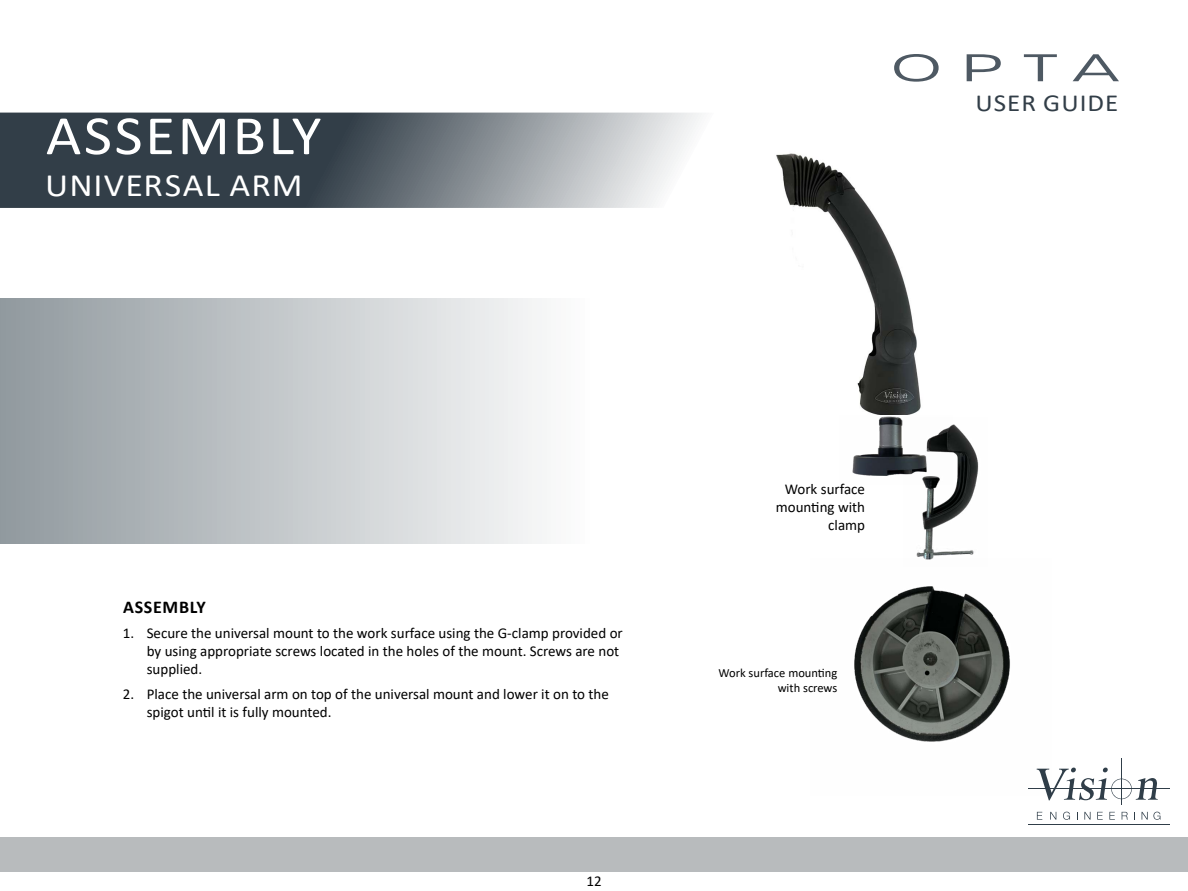
<style>
.page{position:relative;width:1188px;height:891px;background:#fff}
.page>*{position:absolute;margin:0;border:0;box-sizing:border-box;transform-origin:0 0}
.t1{font:55.95px "Calibri";letter-spacing:.04em;color:#fff;scale:1.1 1}
.t2{font:32.7px "Calibri";letter-spacing:.035em;color:#fff;scale:1.1 1}
.t3{font:24.6px "Calibri";letter-spacing:.04em;color:#323e48;scale:1.1 1}
.t4{font:700 18px "Calibri";letter-spacing:.04em;color:#000}
.t5{font:15px/18px "Calibri";color:#000}
.t6{font:12.45px/15px "Calibri";color:#000;text-align:right}
</style>
<div class="page">
<div style="left:0;top:299px;width:675px;height:245px;background:linear-gradient(to right,#929a9f,#fff)"></div>
<svg style="left:894px;top:54px;width:45px;height:28px"></svg>
<svg style="left:967px;top:54px;width:34px;height:27px"></svg>
<svg style="left:1024px;top:54px;width:33px;height:27px"></svg>
<svg style="left:1073px;top:54px;width:46px;height:27px"></svg>
<svg style="left:0;top:113px;width:702px;height:95px;background:#697279"></svg>
<div style="left:0;top:837px;width:1188px;height:34px;background:#b8bbbd"></div>
<svg style="left:1037px;top:812px;width:5px;height:8px"></svg>
<svg style="left:1050px;top:812px;width:6px;height:8px"></svg>
<svg style="left:1063px;top:812px;width:7px;height:8px"></svg>
<svg style="left:1084px;top:812px;width:7px;height:8px"></svg>
<svg style="left:1097px;top:812px;width:6px;height:8px"></svg>
<svg style="left:1109px;top:812px;width:6px;height:8px"></svg>
<svg style="left:1122px;top:812px;width:6px;height:8px"></svg>
<svg style="left:1142px;top:812px;width:18px;height:8px"></svg>
<hr style="left:1028px;top:824px;width:142px;height:1px;background:#303e49">
<hr style="left:1028px;top:789px;width:142px;height:1px;background:#303e49">
<svg style="left:1047px;top:768px;width:111px;height:32px"></svg>
<hr style="left:1121px;top:758px;width:1px;height:47px;background:#303e49">
<img style="left:852px;top:416px;width:51px;height:60px">
<img style="left:903px;top:424px;width:76px;height:135px">
<img style="left:776px;top:153px;width:145px;height:262px">
<img style="left:854px;top:559px;width:197px;height:236px">
<h1 class="t1" style="left:46px;top:97px;width:252px">ASSEMBLY</h1>
<h2 class="t2" style="left:45px;top:162px;width:235px">UNIVERSAL ARM</h2>
<h3 class="t3" style="left:975px;top:85px;width:132px">USER GUIDE</h3>
<p class="t4" style="left:123px;top:594px;width:84px">ASSEMBLY</p>
<p class="t5" style="left:147px;top:623px;width:478px;text-indent:-24px">1. Secure the universal mount to the work surface using the G-clamp provided or by using appropriate screws located in the holes of the mount. Screws are not supplied.</p>
<p class="t5" style="left:147px;top:684px;width:464px;text-indent:-24px">2. Place the universal arm on top of the universal mount and lower it on to the spigot until it is fully mounted.</p>
<p class="t5" style="left:586px;top:871px;width:17px">12</p>
<p class="t5" style="left:776px;top:480px;width:91px;text-align:right">Work surface mounting with clamp</p>
<p class="t6" style="left:718px;top:665px;width:120px">Work surface mounting with screws</p>
</div>
